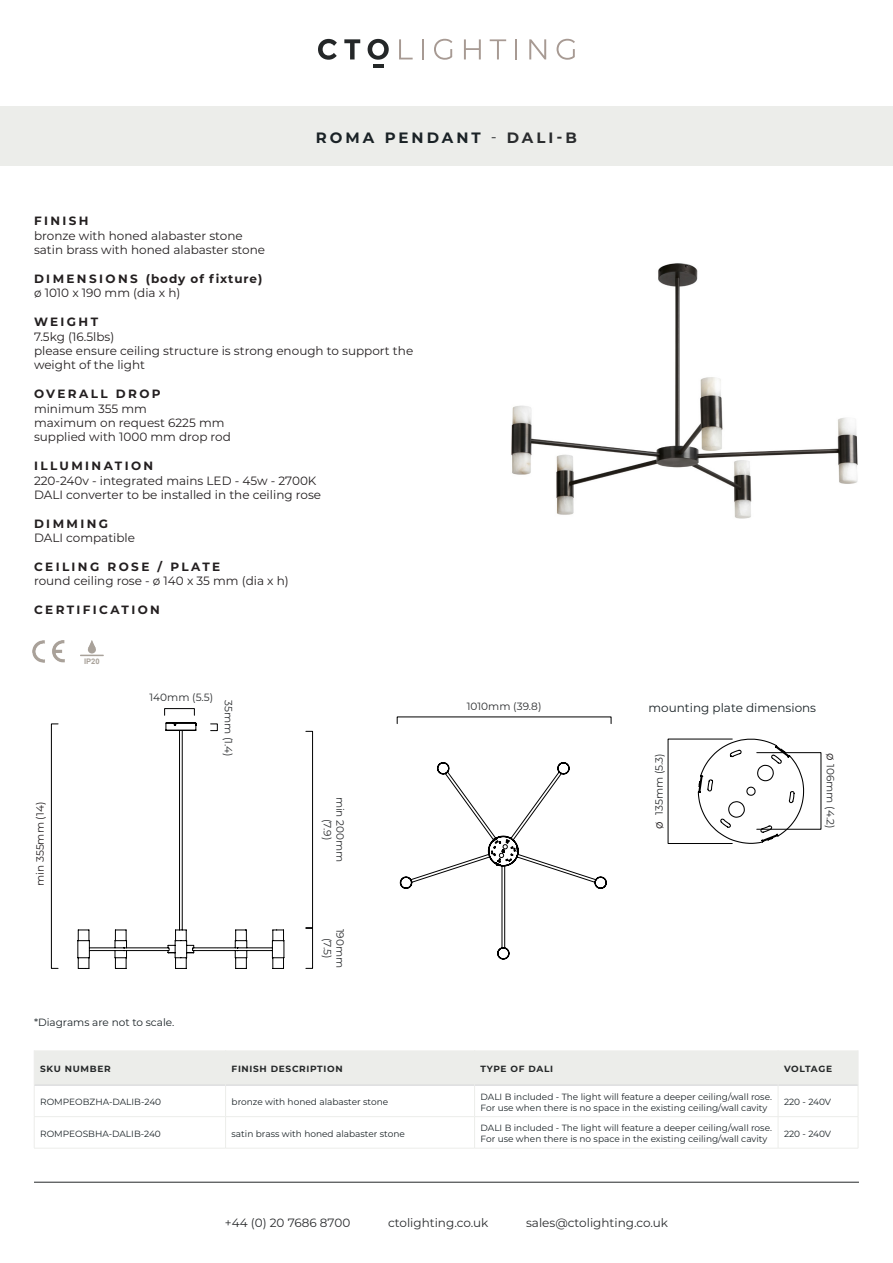
<style>
.page{position:relative;width:893px;height:1263px;background:#fff}
.page>*{position:absolute;margin:0;border:0;box-sizing:border-box;transform-origin:0 0}
.t1{font:700 15px "Montserrat";letter-spacing:.2em;color:#1a2226}
.t2{font:12px/14.4px "Montserrat";color:#231f20}
.t3{font:700 12px "Montserrat";letter-spacing:.2em;color:#231f20}
.t4{font:12px "Montserrat";color:#2a2c2e}
.t5{font:700 12px "Montserrat";letter-spacing:.155em;color:#231f20}
.t6{font:12px "Montserrat";color:#1a2226}
.t7{font:10.5px/12.6px "Montserrat";color:#2a2c2e;text-align:center}
.t8{font:10.5px "Montserrat";color:#1a2226}
.t9{font:10.5px "Montserrat";color:#231f20}
.t10{font:9px/10.8px "Montserrat";color:#1a2226}
.t11{font:700 9px "Montserrat";letter-spacing:.075em;color:#242728}
.t12{font:700 7.65px "Arial";color:#a9a29a}
.s1{font-weight:400;color:#2a2c2e}
.s2{color:#2a2c2e}
.s3{font-size:12px;color:#231f20}
</style>
<div class="page">
<hr style="left:34px;top:1182px;width:825px;height:1px;background:#242728">
<hr style="left:373px;top:64px;width:11px;height:4px;background:#242728">
<svg style="left:318px;top:39px;width:19px;height:21px"></svg>
<svg style="left:344px;top:39px;width:16px;height:20px"></svg>
<svg style="left:368px;top:39px;width:21px;height:21px"></svg>
<hr style="left:422px;top:39px;width:2px;height:20px;background:#a79a93">
<svg style="left:434px;top:39px;width:18px;height:21px"></svg>
<svg style="left:464px;top:39px;width:17px;height:20px"></svg>
<svg style="left:490px;top:39px;width:16px;height:20px"></svg>
<hr style="left:515px;top:39px;width:2px;height:20px;background:#a79a93">
<svg style="left:529px;top:39px;width:17px;height:20px"></svg>
<svg style="left:557px;top:39px;width:18px;height:21px"></svg>
<svg style="left:399px;top:39px;width:14px;height:20px"></svg>
<div style="left:0;top:106px;width:893px;height:60px;background:#ecedea"></div>
<div style="left:35px;top:1050px;width:823px;height:35px;background:#ecedea"></div>
<hr style="left:34px;top:1085px;width:192px;height:1px;background:#d1d2d4">
<hr style="left:226px;top:1085px;width:249px;height:1px;background:#d1d2d4">
<hr style="left:475px;top:1085px;width:303px;height:1px;background:#d1d2d4">
<hr style="left:778px;top:1085px;width:80px;height:1px;background:#d1d2d4">
<hr style="left:34px;top:1050px;width:1px;height:35px;background:#ecedea">
<hr style="left:34px;top:1085px;width:1px;height:31px;background:#ecedea">
<hr style="left:34px;top:1116px;width:192px;height:1px;background:#ecedea">
<hr style="left:34px;top:1117px;width:1px;height:31px;background:#ecedea">
<hr style="left:34px;top:1148px;width:192px;height:1px;background:#ecedea">
<hr style="left:225px;top:1050px;width:1px;height:35px;background:#ecedea">
<hr style="left:225px;top:1085px;width:1px;height:31px;background:#ecedea">
<hr style="left:226px;top:1116px;width:249px;height:1px;background:#ecedea">
<hr style="left:225px;top:1117px;width:1px;height:31px;background:#ecedea">
<hr style="left:226px;top:1148px;width:249px;height:1px;background:#ecedea">
<hr style="left:474px;top:1050px;width:1px;height:35px;background:#ecedea">
<hr style="left:474px;top:1085px;width:1px;height:31px;background:#ecedea">
<hr style="left:475px;top:1116px;width:303px;height:1px;background:#ecedea">
<hr style="left:474px;top:1117px;width:1px;height:31px;background:#ecedea">
<hr style="left:475px;top:1148px;width:303px;height:1px;background:#ecedea">
<hr style="left:778px;top:1050px;width:1px;height:35px;background:#ecedea">
<hr style="left:858px;top:1050px;width:1px;height:35px;background:#ecedea">
<hr style="left:778px;top:1085px;width:1px;height:31px;background:#ecedea">
<hr style="left:858px;top:1085px;width:1px;height:31px;background:#ecedea">
<hr style="left:778px;top:1116px;width:80px;height:1px;background:#ecedea">
<hr style="left:778px;top:1117px;width:1px;height:31px;background:#ecedea">
<hr style="left:858px;top:1117px;width:1px;height:31px;background:#ecedea">
<hr style="left:778px;top:1148px;width:80px;height:1px;background:#ecedea">
<img style="left:33px;top:640px;width:31px;height:23px">
<svg style="left:80px;top:640px;width:24px;height:16px"></svg>
<img style="left:511px;top:263px;width:347px;height:256px">
<svg style="left:697px;top:738px;width:108px;height:106px"></svg>
<svg style="left:77px;top:722px;width:208px;height:247px"></svg>
<div style="left:305px;top:928px;width:8px;height:41px;border:1px solid #000001"></div>
<div style="left:305px;top:731px;width:8px;height:197px;border:1px solid #000001"></div>
<div style="left:210px;top:723px;width:8px;height:8px;border:1px solid #000001"></div>
<div style="left:164px;top:708px;width:31px;height:8px;border:1px solid #000001"></div>
<div style="left:51px;top:723px;width:7px;height:246px;border:1px solid #000001"></div>
<svg style="left:400px;top:762px;width:207px;height:198px"></svg>
<p class="t1" style="left:316px;top:127px;width:263px">ROMA PENDANT <span class="s1">-</span> <span class="s2">DALI-B</span></p>
<p class="t3" style="left:34px;top:212px;width:56px">FINISH</p>
<p class="t2" style="left:34px;top:228px;width:210px">bronze with honed alabaster stone</p>
<p class="t2" style="left:34px;top:242px;width:233px">satin brass with honed alabaster stone</p>
<p class="t5" style="left:34px;top:270px;width:230px">DIMENSIONS (body of fixture)</p>
<p class="t2" style="left:34px;top:285px;width:148px">ø 1010 x 190 mm (dia x h)</p>
<p class="t3" style="left:34px;top:313px;width:66px">WEIGHT</p>
<p class="t2" style="left:34px;top:329px;width:82px">7.5kg (16.5lbs)</p>
<p class="t2" style="left:34px;top:343px;width:381px">please ensure ceiling structure is strong enough to support the weight of the light</p>
<p class="t3" style="left:34px;top:385px;width:128px">OVERALL DROP</p>
<p class="t2" style="left:34px;top:401px;width:114px">minimum 355 mm</p>
<p class="t2" style="left:34px;top:415px;width:192px">maximum on request 6225 mm</p>
<p class="t2" style="left:34px;top:429px;width:198px">supplied with 1000 mm drop rod</p>
<p class="t3" style="left:34px;top:457px;width:121px">ILLUMINATION</p>
<p class="t2" style="left:34px;top:473px;width:284px">220-240v - integrated mains LED - 45w - 2700K</p>
<p class="t2" style="left:34px;top:487px;width:289px">DALI converter to be installed in the ceiling rose</p>
<p class="t3" style="left:34px;top:515px;width:76px">DIMMING</p>
<p class="t2" style="left:34px;top:530px;width:103px">DALI compatible</p>
<p class="t3" style="left:34px;top:558px;width:188px">CEILING ROSE / PLATE</p>
<p class="t2" style="left:34px;top:573px;width:256px">round ceiling rose - ø 140 x 35 mm (dia x h)</p>
<p class="t3" style="left:34px;top:601px;width:127px">CERTIFICATION</p>
<p class="t12" style="left:84px;top:656px;width:17px">IP20</p>
<p class="t9" style="left:33px;top:886px;width:86px;rotate:-90deg">min 355mm (14)</p>
<p class="t7" style="left:150px;top:691px;width:65px">140mm (5.5)</p>
<p class="t7" style="left:235px;top:700px;width:58px;rotate:90deg">35mm (1.4)</p>
<p class="t8" style="left:34px;top:1015px;width:142px">*Diagrams are not to scale.</p>
<p class="t7" style="left:347px;top:796px;width:67px;rotate:90deg">min 200mm (7.9)</p>
<p class="t7" style="left:347px;top:929px;width:41px;rotate:90deg">190mm (7.5)</p>
<p class="t7" style="left:467px;top:699px;width:76px">1010mm (39.8)</p>
<p class="t6" style="left:648px;top:699px;width:169px">mounting plate dimensions</p>
<p class="t7" style="left:652px;top:829px;width:77px;rotate:-90deg"><span class="s3">ø</span> 135mm (5.3)</p>
<p class="t7" style="left:837px;top:753px;width:76px;rotate:90deg"><span class="s3">ø</span> 106mm (4.2)</p>
<p class="t11" style="left:40px;top:1062px;width:72px">SKU NUMBER</p>
<p class="t11" style="left:232px;top:1062px;width:113px">FINISH DESCRIPTION</p>
<p class="t11" style="left:481px;top:1062px;width:74px">TYPE OF DALI</p>
<p class="t11" style="left:784px;top:1062px;width:50px">VOLTAGE</p>
<p class="t10" style="left:40px;top:1096px;width:123px">ROMPEOBZHA-DALIB-240</p>
<p class="t10" style="left:232px;top:1096px;width:158px">bronze with honed alabaster stone</p>
<p class="t10" style="left:481px;top:1091px;width:293px">DALI B included - The light will feature a deeper ceiling/wall rose.<br>For use when there is no space in the existing ceiling/wall cavity</p>
<p class="t10" style="left:784px;top:1096px;width:49px">220 - 240V</p>
<p class="t10" style="left:40px;top:1128px;width:122px">ROMPEOSBHA-DALIB-240</p>
<p class="t10" style="left:232px;top:1128px;width:175px">satin brass with honed alabaster stone</p>
<p class="t10" style="left:481px;top:1122px;width:293px">DALI B included - The light will feature a deeper ceiling/wall rose.<br>For use when there is no space in the existing ceiling/wall cavity</p>
<p class="t10" style="left:784px;top:1128px;width:49px">220 - 240V</p>
<p class="t4" style="left:225px;top:1214px;width:127px">+44 (0) 20 7686 8700</p>
<p class="t4" style="left:388px;top:1214px;width:102px">ctolighting.co.uk</p>
<p class="t4" style="left:526px;top:1214px;width:143px">sales@ctolighting.co.uk</p>
</div>
